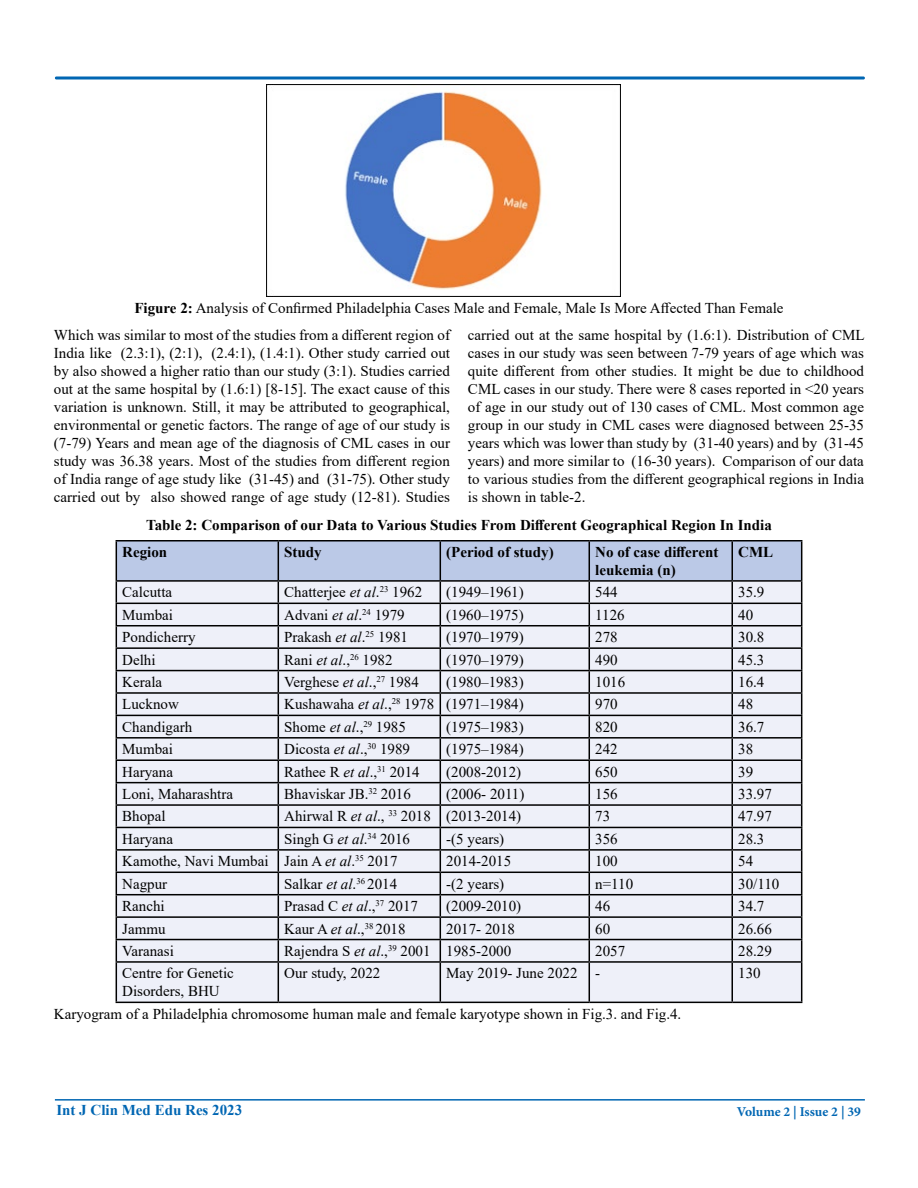
<style>
.page{position:relative;width:918px;height:1188px;background:#fff}
.page>*{position:absolute;margin:0;border:0;box-sizing:border-box;transform-origin:0 0}
.t1{font:15px/18px "Times New Roman";color:#000}
.t2{font:700 15px/26.5px "Times New Roman";color:#000}
.t3{font:700 15px "Times New Roman";color:#0066b3}
.t4{font:700 13.5px "Minion Pro";color:#0066b3}
.s1{font-weight:700}
.s2{font-style:italic}
</style>
<div class="page">
<hr style="left:55px;top:1099px;width:810px;height:2px;background:#0066b3">
<div style="left:55px;top:76px;width:810px;height:4px;border:2px solid #0066b3"></div>
<img style="left:266px;top:85px;width:354px;height:211px">
<div style="left:117px;top:963px;width:684px;height:39px;background:#eef0f9"></div>
<hr style="left:116px;top:540px;width:162px;height:2px;background:#000">
<hr style="left:278px;top:540px;width:162px;height:2px;background:#000">
<hr style="left:440px;top:540px;width:149px;height:2px;background:#000">
<hr style="left:589px;top:540px;width:143px;height:2px;background:#000">
<hr style="left:732px;top:540px;width:70px;height:2px;background:#000">
<svg style="left:116px;top:541px;width:686px;height:420px;background:#d7dae4"></svg>
<hr style="left:116px;top:961px;width:162px;height:2px;background:#000">
<hr style="left:116px;top:963px;width:1px;height:39px;background:#000">
<hr style="left:278px;top:961px;width:162px;height:2px;background:#000">
<hr style="left:278px;top:963px;width:1px;height:39px;background:#000">
<hr style="left:440px;top:961px;width:149px;height:2px;background:#000">
<hr style="left:440px;top:963px;width:1px;height:39px;background:#000">
<hr style="left:589px;top:961px;width:143px;height:2px;background:#000">
<hr style="left:589px;top:963px;width:1px;height:39px;background:#000">
<hr style="left:732px;top:961px;width:70px;height:2px;background:#000">
<hr style="left:731px;top:963px;width:2px;height:39px;background:#000">
<hr style="left:801px;top:963px;width:1px;height:39px;background:#000">
<hr style="left:116px;top:1002px;width:162px;height:1px;background:#000">
<hr style="left:278px;top:1002px;width:162px;height:1px;background:#000">
<hr style="left:440px;top:1002px;width:149px;height:1px;background:#000">
<hr style="left:589px;top:1002px;width:143px;height:1px;background:#000">
<hr style="left:732px;top:1002px;width:70px;height:1px;background:#000">
<p class="t1" style="left:54px;top:294px;width:731px;line-height:27px;text-indent:80px"><span class="s1">Figure 2:</span> Analysis of Confirmed Philadelphia Cases Male and Female, Male Is More Affected Than Female<br>Which was similar to most of the studies from a different region of</p>
<p class="t1" style="left:54px;top:343px;width:398px;text-align:justify">India like (2.3:1), (2:1), (2.4:1), (1.4:1). Other study carried out by also showed a higher ratio than our study (3:1). Studies carried out at the same hospital by (1.6:1) [8-15]. The exact cause of this variation is unknown. Still, it may be attributed to geographical, environmental or genetic factors. The range of age of our study is (7-79) Years and mean age of the diagnosis of CML cases in our study was 36.38 years. Most of the studies from different region of India range of age study like (31-45) and (31-75). Other study carried out by also showed range of age study (12-81). Studies</p>
<p class="t1" style="left:468px;top:325px;width:398px;text-align:justify">carried out at the same hospital by (1.6:1). Distribution of CML cases in our study was seen between 7-79 years of age which was quite different from other studies. It might be due to childhood CML cases in our study. There were 8 cases reported in &lt;20 years of age in our study out of 130 cases of CML. Most common age group in our study in CML cases were diagnosed between 25-35 years which was lower than study by (31-40 years) and by (31-45 years) and more similar to (16-30 years). Comparison of our data to various studies from the different geographical regions in India is shown in table-2.</p>
<p class="t2" style="left:122px;top:512px;width:651px;text-indent:24px">Table 2: Comparison of our Data to Various Studies From Different Geographical Region In India<br>Region</p>
<p class="t2" style="left:284px;top:538px;width:39px">Study</p>
<p class="t2" style="left:446px;top:538px;width:109px">(Period of study)</p>
<p class="t2" style="left:595px;top:542px;width:125px;line-height:18px">No of case different leukemia (n)</p>
<p class="t2" style="left:738px;top:538px;width:36px">CML</p>
<p class="t1" style="left:122px;top:583px;width:51px">Calcutta</p>
<p class="t1" style="left:284px;top:583px;width:139px">Chatterjee <span class="s2">et al</span>.<sup>23</sup> 1962</p>
<p class="t1" style="left:446px;top:583px;width:79px">(1949–1961)</p>
<p class="t1" style="left:595px;top:583px;width:24px">544</p>
<p class="t1" style="left:738px;top:583px;width:28px">35.9</p>
<p class="t1" style="left:122px;top:605px;width:52px">Mumbai</p>
<p class="t1" style="left:284px;top:605px;width:122px">Advani <span class="s2">et al</span>.<sup>24</sup> 1979</p>
<p class="t1" style="left:446px;top:605px;width:79px">(1960–1975)</p>
<p class="t1" style="left:595px;top:605px;width:31px">1126</p>
<p class="t1" style="left:738px;top:605px;width:16px">40</p>
<p class="t1" style="left:122px;top:628px;width:75px">Pondicherry</p>
<p class="t1" style="left:284px;top:628px;width:125px">Prakash <span class="s2">et al</span>.<sup>25</sup> 1981</p>
<p class="t1" style="left:446px;top:628px;width:79px">(1970–1979)</p>
<p class="t1" style="left:595px;top:628px;width:24px">278</p>
<p class="t1" style="left:738px;top:628px;width:28px">30.8</p>
<p class="t1" style="left:122px;top:650px;width:35px">Delhi</p>
<p class="t1" style="left:284px;top:650px;width:110px">Rani <span class="s2">et al</span>.,<sup>26</sup> 1982</p>
<p class="t1" style="left:446px;top:650px;width:79px">(1970–1979)</p>
<p class="t1" style="left:595px;top:650px;width:24px">490</p>
<p class="t1" style="left:738px;top:650px;width:28px">45.3</p>
<p class="t1" style="left:122px;top:672px;width:41px">Kerala</p>
<p class="t1" style="left:284px;top:672px;width:136px">Verghese <span class="s2">et al</span>.,<sup>27</sup> 1984</p>
<p class="t1" style="left:446px;top:672px;width:79px">(1980–1983)</p>
<p class="t1" style="left:595px;top:672px;width:31px">1016</p>
<p class="t1" style="left:738px;top:672px;width:28px">16.4</p>
<p class="t1" style="left:122px;top:695px;width:58px">Lucknow</p>
<p class="t1" style="left:284px;top:695px;width:241px">Kushawaha <span class="s2">et al</span>.,<sup>28</sup> 1978 (1971–1984)</p>
<p class="t1" style="left:595px;top:695px;width:24px">970</p>
<p class="t1" style="left:738px;top:695px;width:16px">48</p>
<p class="t1" style="left:122px;top:717px;width:71px">Chandigarh</p>
<p class="t1" style="left:284px;top:717px;width:123px">Shome <span class="s2">et al</span>.,<sup>29</sup> 1985</p>
<p class="t1" style="left:446px;top:717px;width:79px">(1975–1983)</p>
<p class="t1" style="left:595px;top:717px;width:24px">820</p>
<p class="t1" style="left:738px;top:717px;width:28px">36.7</p>
<p class="t1" style="left:122px;top:740px;width:52px">Mumbai</p>
<p class="t1" style="left:284px;top:740px;width:127px">Dicosta <span class="s2">et al</span>.,<sup>30</sup> 1989</p>
<p class="t1" style="left:446px;top:740px;width:79px">(1975–1984)</p>
<p class="t1" style="left:595px;top:740px;width:24px">242</p>
<p class="t1" style="left:738px;top:740px;width:16px">38</p>
<p class="t1" style="left:122px;top:762px;width:52px">Haryana</p>
<p class="t1" style="left:284px;top:762px;width:137px">Rathee R <span class="s2">et al</span>.,<sup>31</sup> 2014</p>
<p class="t1" style="left:446px;top:762px;width:76px">(2008-2012)</p>
<p class="t1" style="left:595px;top:762px;width:24px">650</p>
<p class="t1" style="left:738px;top:762px;width:16px">39</p>
<p class="t1" style="left:122px;top:785px;width:112px">Loni, Maharashtra</p>
<p class="t1" style="left:284px;top:785px;width:128px">Bhaviskar JB.<sup>32</sup> 2016</p>
<p class="t1" style="left:446px;top:785px;width:80px">(2006- 2011)</p>
<p class="t1" style="left:595px;top:785px;width:24px">156</p>
<p class="t1" style="left:738px;top:785px;width:35px">33.97</p>
<p class="t1" style="left:122px;top:807px;width:45px">Bhopal</p>
<p class="t1" style="left:284px;top:807px;width:239px">Ahirwal R <span class="s2">et al</span>., <sup>33</sup> 2018 (2013-2014)</p>
<p class="t1" style="left:595px;top:807px;width:16px">73</p>
<p class="t1" style="left:738px;top:807px;width:35px">47.97</p>
<p class="t1" style="left:122px;top:829px;width:52px">Haryana</p>
<p class="t1" style="left:284px;top:829px;width:127px">Singh G <span class="s2">et al</span>.<sup>34</sup> 2016</p>
<p class="t1" style="left:446px;top:829px;width:59px">-(5 years)</p>
<p class="t1" style="left:595px;top:829px;width:24px">356</p>
<p class="t1" style="left:738px;top:829px;width:28px">28.3</p>
<p class="t1" style="left:122px;top:852px;width:277px">Kamothe, Navi Mumbai Jain A <span class="s2">et al</span>.<sup>35</sup> 2017</p>
<p class="t1" style="left:446px;top:852px;width:66px">2014-2015</p>
<p class="t1" style="left:595px;top:852px;width:24px">100</p>
<p class="t1" style="left:738px;top:852px;width:16px">54</p>
<p class="t1" style="left:122px;top:874px;width:46px">Nagpur</p>
<p class="t1" style="left:284px;top:874px;width:115px">Salkar <span class="s2">et al</span>.<sup>36</sup> 2014</p>
<p class="t1" style="left:446px;top:874px;width:59px">-(2 years)</p>
<p class="t1" style="left:595px;top:874px;width:39px">n=110</p>
<p class="t1" style="left:738px;top:874px;width:43px">30/110</p>
<p class="t1" style="left:122px;top:897px;width:44px">Ranchi</p>
<p class="t1" style="left:284px;top:897px;width:135px">Prasad C <span class="s2">et al</span>.,<sup>37</sup> 2017</p>
<p class="t1" style="left:446px;top:897px;width:76px">(2009-2010)</p>
<p class="t1" style="left:595px;top:897px;width:16px">46</p>
<p class="t1" style="left:738px;top:897px;width:28px">34.7</p>
<p class="t1" style="left:122px;top:919px;width:45px">Jammu</p>
<p class="t1" style="left:284px;top:919px;width:123px">Kaur A <span class="s2">et al</span>.,<sup>38</sup> 2018</p>
<p class="t1" style="left:446px;top:919px;width:70px">2017- 2018</p>
<p class="t1" style="left:595px;top:919px;width:16px">60</p>
<p class="t1" style="left:738px;top:919px;width:35px">26.66</p>
<p class="t1" style="left:122px;top:941px;width:53px">Varanasi</p>
<p class="t1" style="left:284px;top:941px;width:229px">Rajendra S <span class="s2">et al</span>.,<sup>39</sup> 2001 1985-2000</p>
<p class="t1" style="left:595px;top:941px;width:31px">2057</p>
<p class="t1" style="left:738px;top:941px;width:35px">28.29</p>
<p class="t1" style="left:122px;top:964px;width:113px">Centre for Genetic<br>Disorders, BHU</p>
<p class="t1" style="left:284px;top:964px;width:98px">Our study, 2022</p>
<p class="t1" style="left:446px;top:964px;width:155px">May 2019- June 2022 -</p>
<p class="t1" style="left:738px;top:964px;width:24px">130</p>
<p class="t1" style="left:54px;top:1004px;width:629px">Karyogram of a Philadelphia chromosome human male and female karyotype shown in Fig.3. and Fig.4.</p>
<p class="t3" style="left:56px;top:1099px;width:187px">Int J Clin Med Edu Res 2023</p>
<p class="t4" style="left:737px;top:1102px;width:126px">Volume 2 | Issue 2 | 39</p>
</div>
